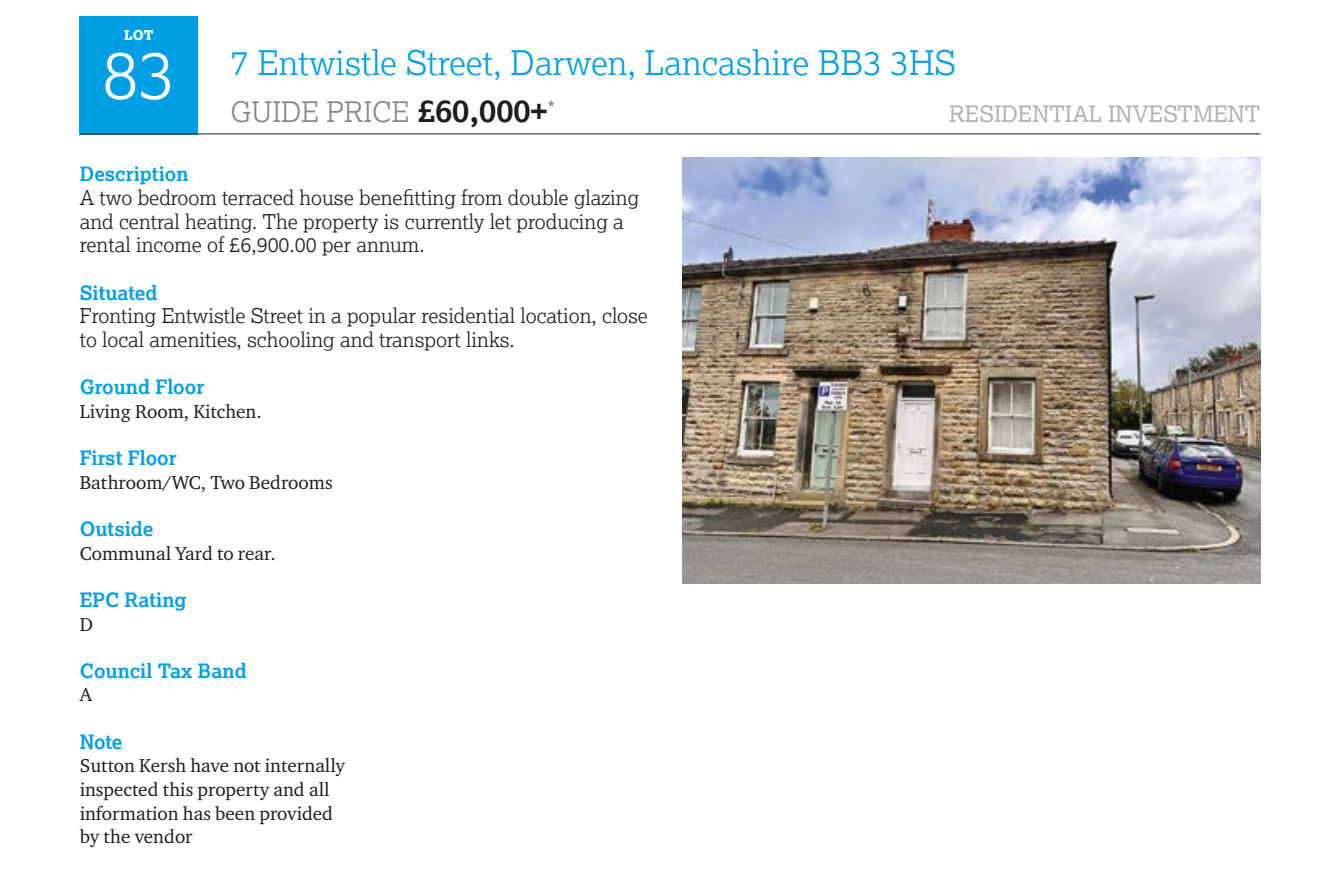
<style>
.page{position:relative;width:1340px;height:890px;background:#fff}
.page>*{position:absolute;margin:0;border:0;box-sizing:border-box;transform-origin:0 0}
.t1{font:300 67.5px "Lexia";color:#fff}
.t2{font:300 33.75px "Lexia";color:#009fe3}
.t3{font:300 28.12px "Lexia";color:#878787}
.t4{font:22.5px "Lexia";color:#b3b2b2}
.t5{font:300 20.25px/23.6px "Lexia";color:#1d1d1b}
.t6{font:700 19.8px "Lexia";color:#009fe3}
.t7{font:19.12px/23.6px "Charter ITC Pro";color:#1d1d1b}
.t8{font:800 13.5px "Lexia";color:#fff}
.s1{font-weight:700;font-size:31.5px;color:#1d1d1b}
</style>
<div class="page">
<div style="left:80px;top:16px;width:118px;height:118px;background:#009fe3"></div>
<hr style="left:80px;top:133px;width:1180px;height:1px;background:#1d1d1b">
<img style="left:682px;top:158px;width:578px;height:425px">
<p class="t8" style="left:124px;top:26px;width:31px">LOT</p>
<h1 class="t1" style="left:102px;top:32px;width:75px">83</h1>
<h2 class="t2" style="left:230px;top:42px;width:726px">7 Entwistle Street, Darwen, Lancashire BB3 3HS</h2>
<h3 class="t3" style="left:230px;top:94px;width:326px">GUIDE PRICE <span class="s1">£60,000+</span><sup>*</sup></h3>
<p class="t4" style="left:949px;top:100px;width:313px">RESIDENTIAL INVESTMENT</p>
<p class="t6" style="left:80px;top:162px;width:110px">Description</p>
<p class="t5" style="left:80px;top:185px;width:561px">A two bedroom terraced house benefitting from double glazing and central heating. The property is currently let producing a rental income of £6,900.00 per annum.</p>
<p class="t6" style="left:80px;top:280px;width:79px">Situated</p>
<p class="t5" style="left:80px;top:303px;width:569px">Fronting Entwistle Street in a popular residential location, close to local amenities, schooling and transport links.</p>
<p class="t6" style="left:80px;top:374px;width:126px">Ground Floor</p>
<p class="t7" style="left:80px;top:399px;width:183px">Living Room, Kitchen.</p>
<p class="t6" style="left:80px;top:445px;width:98px">First Floor</p>
<p class="t7" style="left:80px;top:470px;width:254px">Bathroom/WC, Two Bedrooms</p>
<p class="t6" style="left:80px;top:516px;width:75px">Outside</p>
<p class="t7" style="left:80px;top:541px;width:197px">Communal Yard to rear.</p>
<p class="t6" style="left:80px;top:587px;width:108px">EPC Rating</p>
<p class="t7" style="left:80px;top:612px;width:15px">D</p>
<p class="t6" style="left:80px;top:658px;width:168px">Council Tax Band</p>
<p class="t7" style="left:80px;top:682px;width:14px">A</p>
<p class="t6" style="left:80px;top:729px;width:44px">Note</p>
<p class="t7" style="left:80px;top:753px;width:267px">Sutton Kersh have not internally inspected this property and all information has been provided by the vendor</p>
</div>
